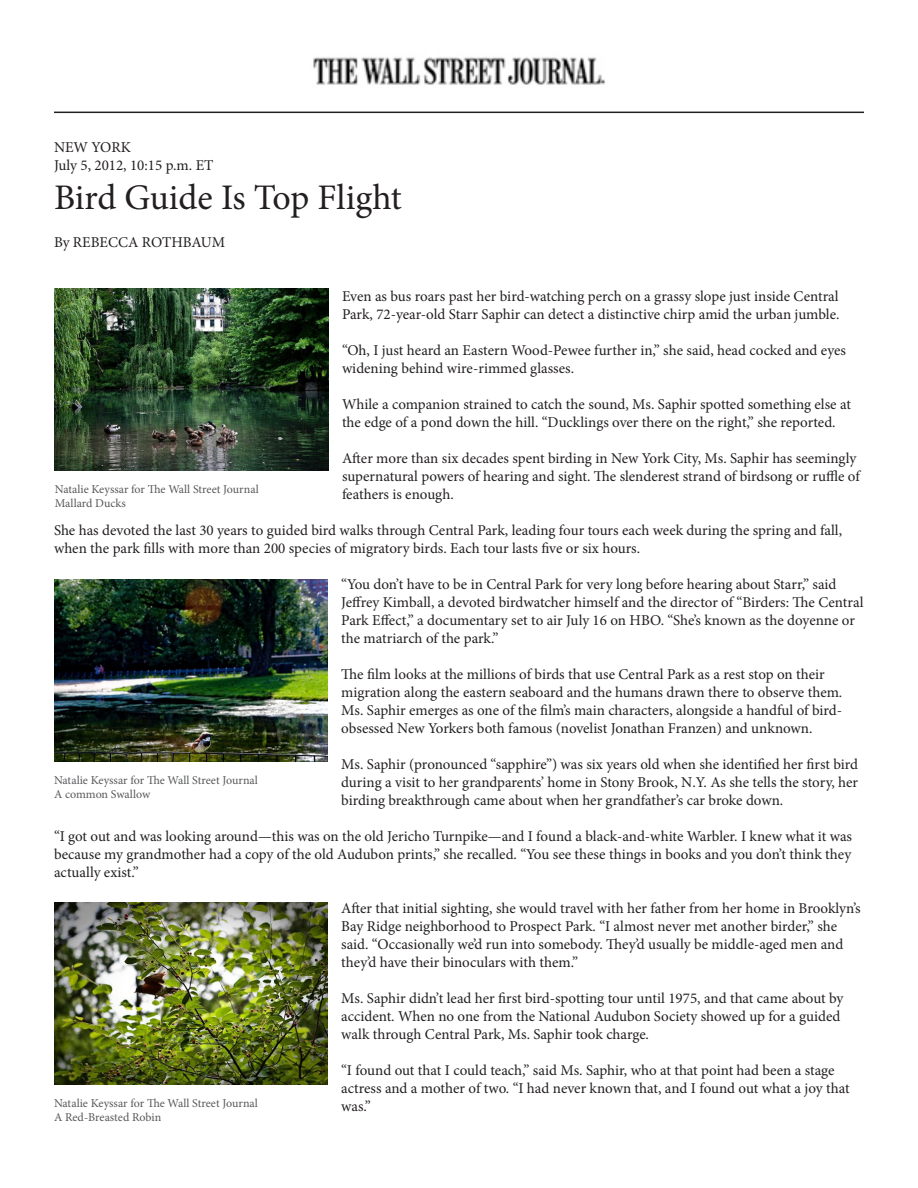
<style>
.page{position:relative;width:918px;height:1188px;background:#fff}
.page>*{position:absolute;margin:0;border:0;box-sizing:border-box;transform-origin:0 0}
.head{font:36px "Minion Pro";color:#231f20}
.body{font:15px/18px "Minion Pro";color:#231f20}
.t1{font:12px "Minion Pro";color:#57585a}
</style>
<div class="page">
<img style="left:313px;top:57px;width:292px;height:28px">
<hr style="left:54px;top:112px;width:810px;height:1px;background:#231f20">
<img style="left:55px;top:288px;width:273px;height:183px">
<img style="left:54px;top:579px;width:274px;height:183px">
<img style="left:54px;top:902px;width:274px;height:183px">
<p class="body" style="left:54px;top:138px;width:78px">NEW YORK</p>
<p class="body" style="left:54px;top:156px;width:161px">July 5, 2012, 10:15 p.m. ET</p>
<p class="head" style="left:54px;top:173px;width:349px">Bird Guide Is Top Flight</p>
<p class="body" style="left:54px;top:233px;width:173px">By REBECCA ROTHBAUM</p>
<p class="body" style="left:342px;top:287px;width:499px">Even as bus roars past her bird-watching perch on a grassy slope just inside Central<br>Park, 72-year-old Starr Saphir can detect a distinctive chirp amid the urban jumble.</p>
<p class="body" style="left:342px;top:341px;width:506px">“Oh, I just heard an Eastern Wood-Pewee further in,” she said, head cocked and eyes widening behind wire-rimmed glasses.</p>
<p class="body" style="left:342px;top:395px;width:510px">While a companion strained to catch the sound, Ms. Saphir spotted something else at the edge of a pond down the hill. “Ducklings over there on the right,” she reported.</p>
<p class="body" style="left:342px;top:449px;width:519px">After more than six decades spent birding in New York City, Ms. Saphir has seemingly supernatural powers of hearing and sight. The slenderest strand of birdsong or ruffle of feathers is enough.</p>
<p class="body" style="left:54px;top:521px;width:790px">She has devoted the last 30 years to guided bird walks through Central Park, leading four tours each week during the spring and fall, when the park fills with more than 200 species of migratory birds. Each tour lasts five or six hours.</p>
<p class="body" style="left:341px;top:575px;width:524px">“You don’t have to be in Central Park for very long before hearing about Starr,” said Jeffrey Kimball, a devoted birdwatcher himself and the director of “Birders: The Central Park Effect,” a documentary set to air July 16 on HBO. “She’s known as the doyenne or the matriarch of the park.”</p>
<p class="body" style="left:341px;top:665px;width:503px">The film looks at the millions of birds that use Central Park as a rest stop on their migration along the eastern seaboard and the humans drawn there to observe them.<br>Ms. Saphir emerges as one of the film’s main characters, alongside a handful of bird&shy;obsessed New Yorkers both famous (novelist Jonathan Franzen) and unknown.</p>
<p class="body" style="left:341px;top:755px;width:519px;text-align:justify">Ms. Saphir (pronounced “sapphire”) was six years old when she identified her first bird during a visit to her grandparents’ home in Stony Brook, N.Y. As she tells the story, her birding breakthrough came about when her grandfather’s car broke down.</p>
<p class="body" style="left:54px;top:827px;width:800px;text-align:justify">“I got out and was looking around—this was on the old Jericho Turnpike—and I found a black-and-white Warbler. I knew what it was because my grandmother had a copy of the old Audubon prints,” she recalled. “You see these things in books and you don’t think they actually exist.”</p>
<p class="body" style="left:341px;top:899px;width:521px">After that initial sighting, she would travel with her father from her home in Brooklyn’s Bay Ridge neighborhood to Prospect Park. “I almost never met another birder,” she said. “Occasionally we’d run into somebody. They’d usually be middle-aged men and they’d have their binoculars with them.”</p>
<p class="body" style="left:341px;top:989px;width:504px">Ms. Saphir didn’t lead her first bird-spotting tour until 1975, and that came about by accident. When no one from the National Audubon Society showed up for a guided walk through Central Park, Ms. Saphir took charge.</p>
<p class="body" style="left:341px;top:1061px;width:510px">“I found out that I could teach,” said Ms. Saphir, who at that point had been a stage actress and a mother of two. “I had never known that, and I found out what a joy that was.”</p>
<p class="t1" style="left:55px;top:481px;width:205px">Natalie Keyssar for The Wall Street Journal</p>
<p class="t1" style="left:55px;top:495px;width:73px">Mallard Ducks</p>
<p class="t1" style="left:54px;top:772px;width:205px">Natalie Keyssar for The Wall Street Journal</p>
<p class="t1" style="left:54px;top:786px;width:98px">A common Swallow</p>
<p class="t1" style="left:54px;top:1095px;width:205px">Natalie Keyssar for The Wall Street Journal</p>
<p class="t1" style="left:54px;top:1110px;width:109px">A Red-Breasted Robin</p>
</div>
